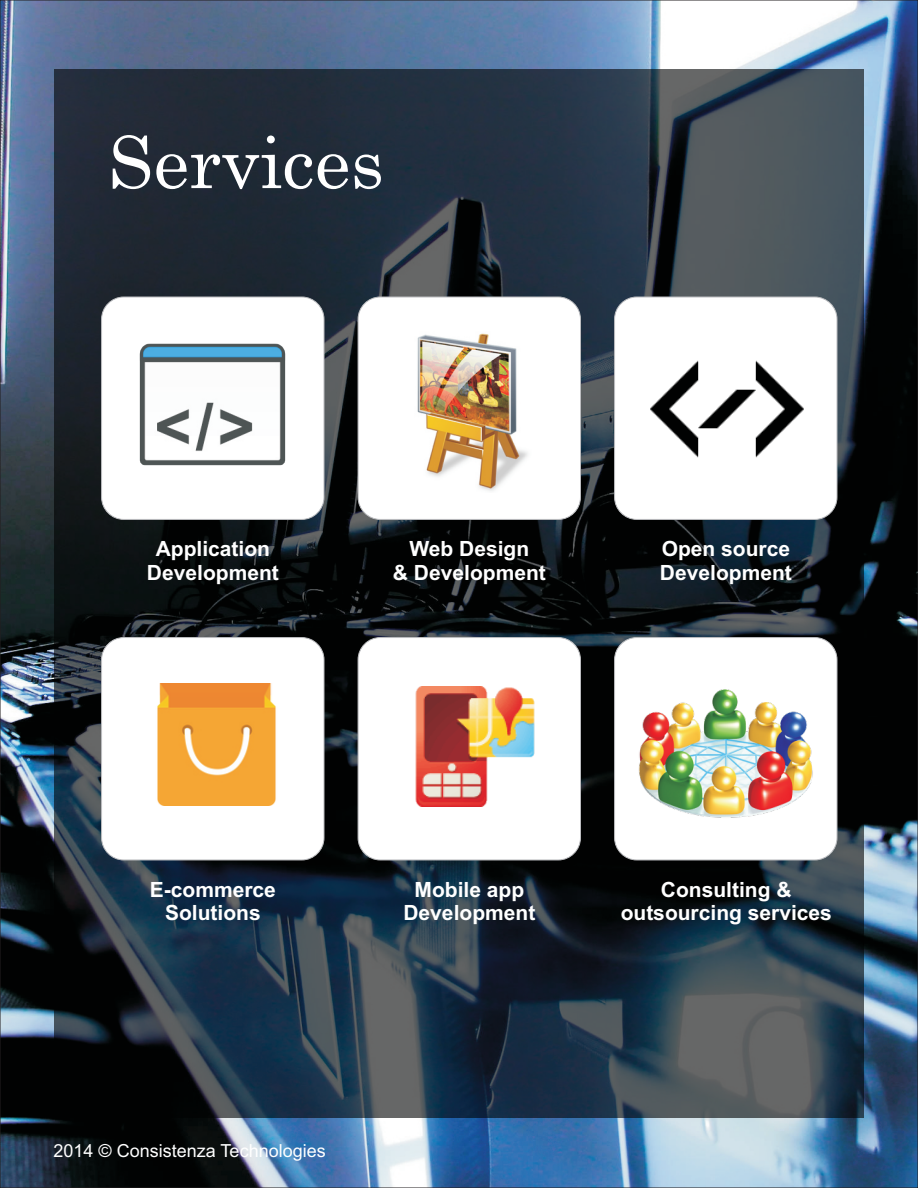
<style>
.page{position:relative;width:918px;height:1188px;background:#fff}
.page>*{position:absolute;margin:0;border:0;box-sizing:border-box;transform-origin:0 0}
.t1{font:72px "Century";color:#fff}
.t2{font:700 21px/23.4px "Arial";color:#fff;text-align:center}
.t3{font:18px "Arial";color:#fff}
</style>
<div class="page">
<img style="left:2px;top:2px;width:914px;height:1184px">
<div style="left:54px;top:70px;width:810px;height:1048px;background:#010202;opacity:.6"></div>
<div style="left:101px;top:297px;width:223px;height:223px;background:#fff;border:1px solid #bcbdc0;border-radius:22px"></div>
<img style="left:139px;top:343px;width:147px;height:123px">
<div style="left:358px;top:297px;width:223px;height:223px;background:#fff;border:1px solid #bcbdc0;border-radius:22px"></div>
<div style="left:614px;top:297px;width:223px;height:223px;background:#fff;border:1px solid #bcbdc0;border-radius:22px"></div>
<div style="left:101px;top:637px;width:223px;height:223px;background:#fff;border:1px solid #bcbdc0;border-radius:22px"></div>
<div style="left:358px;top:637px;width:223px;height:223px;background:#fff;border:1px solid #bcbdc0;border-radius:22px"></div>
<div style="left:614px;top:637px;width:223px;height:223px;background:#fff;border:1px solid #bcbdc0;border-radius:22px"></div>
<img style="left:417px;top:333px;width:111px;height:158px">
<img style="left:650px;top:360px;width:154px;height:98px">
<img style="left:157px;top:684px;width:119px;height:121px">
<img style="left:415px;top:687px;width:120px;height:120px">
<img style="left:639px;top:689px;width:174px;height:129px">
<h1 class="t1" style="left:108px;top:135px;width:277px">Services</h1>
<p class="t2" style="left:147px;top:539px;width:133px">Application<br>Development</p>
<p class="t2" style="left:393px;top:539px;width:154px">Web Design<br>&amp; Development</p>
<p class="t2" style="left:660px;top:539px;width:133px;text-align:left">Open source<br>Development</p>
<p class="t2" style="left:150px;top:880px;width:128px">E-commerce<br>Solutions</p>
<p class="t2" style="left:403px;top:880px;width:133px">Mobile app<br>Development</p>
<p class="t2" style="left:621px;top:880px;width:213px">Consulting &amp; outsourcing services</p>
<p class="t3" style="left:54px;top:1144px;width:274px">2014 © Consistenza Technologies</p>
</div>
